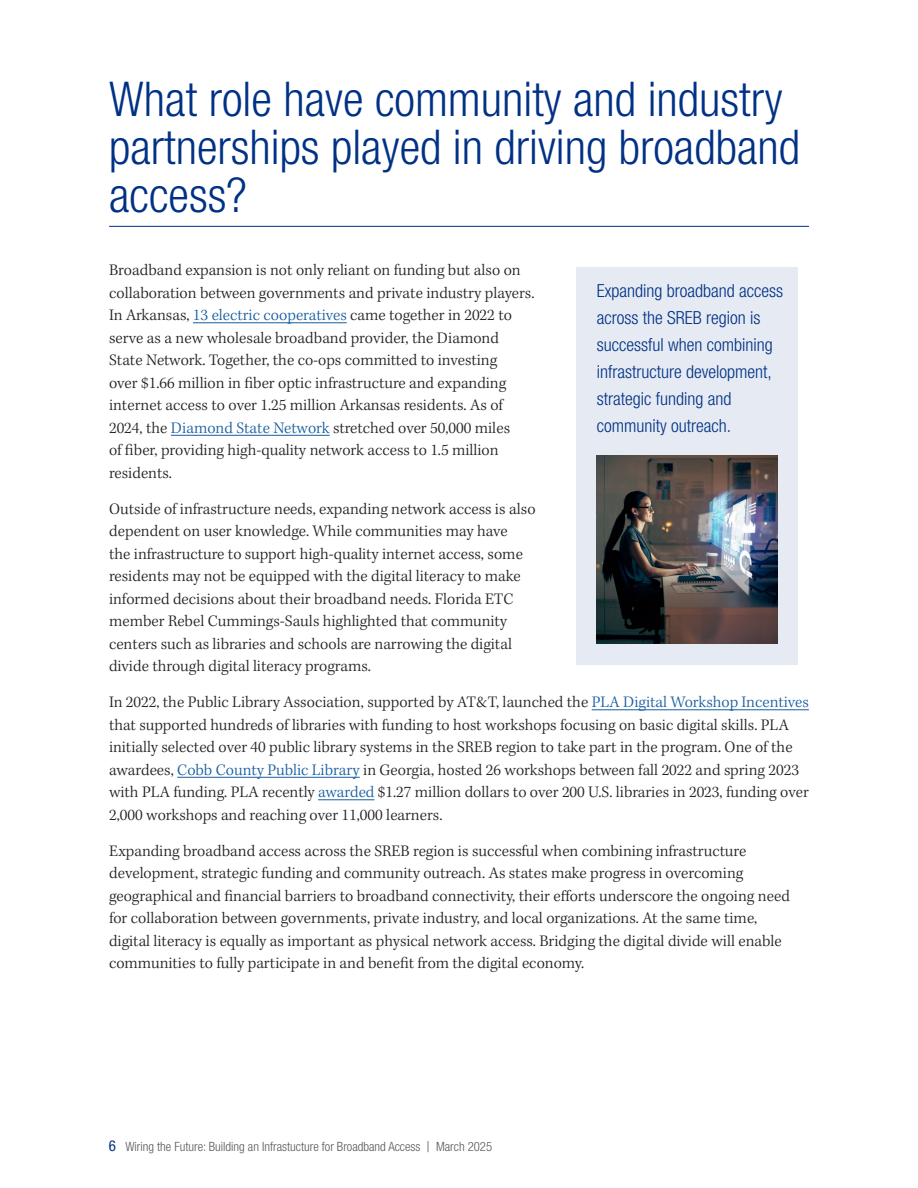
<style>
.page{position:relative;width:918px;height:1188px;background:#fff}
.page>*{position:absolute;margin:0;border:0;box-sizing:border-box;transform-origin:0 0}
.t1{font:300 condensed 48px/48px "Helvetica Neue LT Pro";color:#003185}
.quote{font:300 condensed 18px/27px "Helvetica Neue LT Pro";color:#003185}
.Paragraph{font:300 16.5px/22.5px "Kepler Std";color:#231f20}
.t2{font:300 condensed 12.75px "Helvetica Neue LT Pro";color:#57585a}
.s1{color:#175d9e}
.s2{font-weight:400;font-size:15px;color:#003185}
.s3{font-size:15px}
</style>
<div class="page">
<hr style="left:109px;top:226px;width:700px;height:1px;background:#003185">
<hr style="left:193px;top:322px;width:154px;height:1px;background:#175d9e">
<hr style="left:171px;top:435px;width:159px;height:1px;background:#175d9e">
<hr style="left:592px;top:709px;width:217px;height:1px;background:#175d9e">
<hr style="left:177px;top:777px;width:183px;height:1px;background:#175d9e">
<hr style="left:318px;top:799px;width:56px;height:1px;background:#175d9e">
<div style="left:577px;top:267px;width:221px;height:397px;background:#e6eaf3"></div>
<img style="left:597px;top:456px;width:181px;height:188px">
<p class="t1" style="left:109px;top:75px;width:693px">What role have community and industry partnerships played in driving broadband access?</p>
<p class="Paragraph" style="left:109px;top:260px;width:427px">Broadband expansion is not only reliant on funding but also on collaboration between governments and private industry players.<br>In Arkansas, <span class="s1">13 electric cooperatives</span> came together in 2022 to serve as a new wholesale broadband provider, the Diamond State Network. Together, the co-ops committed to investing<br>over $1.66 million in fiber optic infrastructure and expanding internet access to over 1.25 million Arkansas residents. As of 2024, the <span class="s1">Diamond State Network</span> stretched over 50,000 miles<br>of fiber, providing high-quality network access to 1.5 million residents.</p>
<p class="Paragraph" style="left:109px;top:498px;width:428px">Outside of infrastructure needs, expanding network access is also dependent on user knowledge. While communities may have<br>the infrastructure to support high-quality internet access, some residents may not be equipped with the digital literacy to make informed decisions about their broadband needs. Florida ETC member Rebel Cummings-Sauls highlighted that community centers such as libraries and schools are narrowing the digital divide through digital literacy programs.</p>
<p class="Paragraph" style="left:109px;top:692px;width:701px">In 2022, the Public Library Association, supported by AT&amp;T, launched the <span class="s1">PLA Digital Workshop Incentives </span>that supported hundreds of libraries with funding to host workshops focusing on basic digital skills. PLA initially selected over 40 public library systems in the SREB region to take part in the program. One of the awardees, <span class="s1">Cobb County Public Library</span> in Georgia, hosted 26 workshops between fall 2022 and spring 2023 with PLA funding. PLA recently <span class="s1">awarded</span> $1.27 million dollars to over 200 U.S. libraries in 2023, funding over 2,000 workshops and reaching over 11,000 learners.</p>
<p class="Paragraph" style="left:109px;top:840px;width:682px">Expanding broadband access across the SREB region is successful when combining infrastructure development, strategic funding and community outreach. As states make progress in overcoming geographical and financial barriers to broadband connectivity, their efforts underscore the ongoing need for collaboration between governments, private industry, and local organizations. At the same time, digital literacy is equally as important as physical network access. Bridging the digital divide will enable communities to fully participate in and benefit from the digital economy.</p>
<p class="quote" style="left:597px;top:277px;width:188px">Expanding broadband access across the SREB region is successful when combining infrastructure development, strategic funding and community outreach.</p>
<p class="t2" style="left:109px;top:1140px;width:385px"><span class="s2">6</span> Wiring the Future: Building an Infrastucture for Broadband Access <span class="s3">|</span> March 2025</p>
</div>
